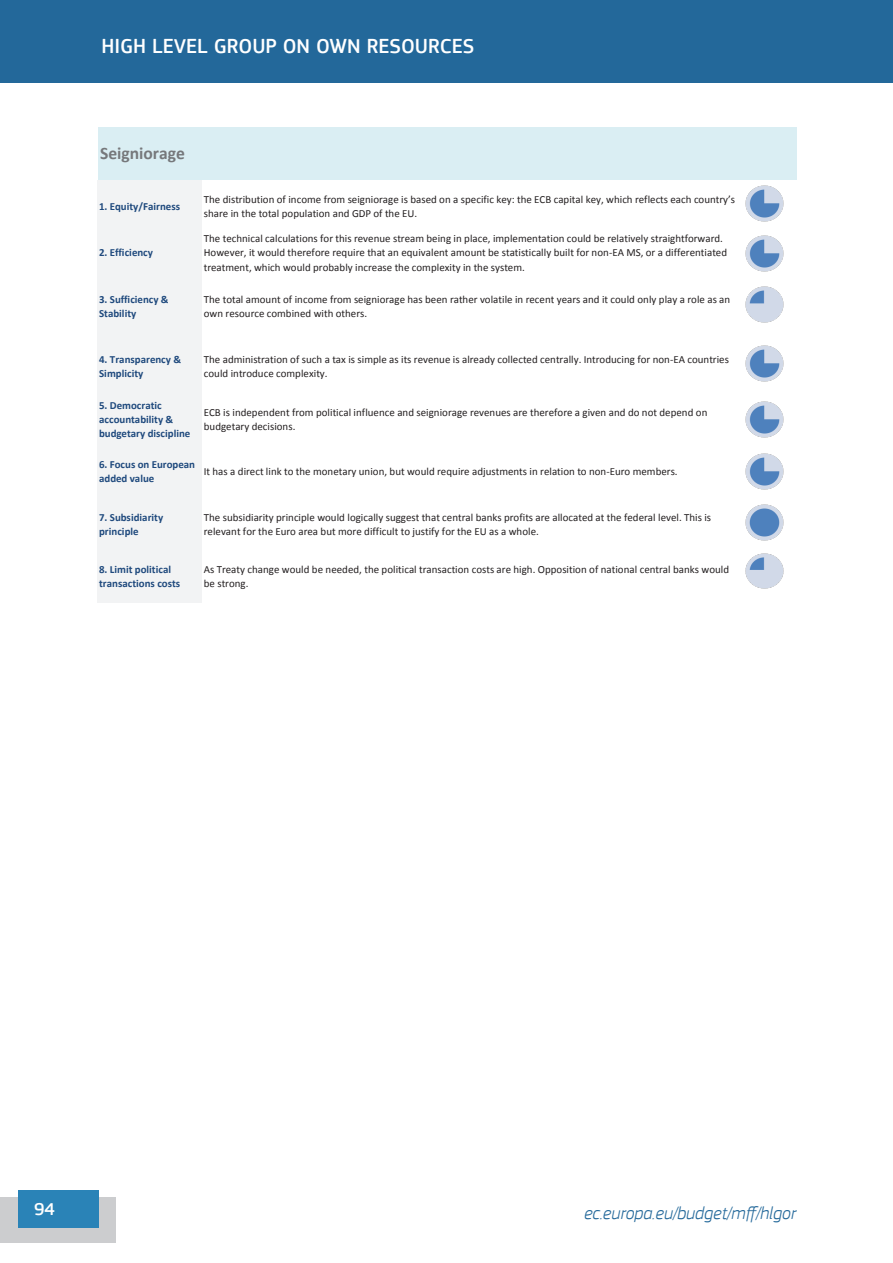
<style>
.page{position:relative;width:893px;height:1263px;background:#fff}
.page>*{position:absolute;margin:0;border:0;box-sizing:border-box;transform-origin:0 0}
.t1{font:500 21px "EC Square Sans Pro";color:#fff}
.t2{font:italic 300 18px "EC Square Sans Pro";color:#23689a}
.t3{font:500 18px "EC Square Sans Pro";color:#fff}
.t4{font:700 17.55px "Calibri";color:#76787b}
.t5{font:10.95px/14.2px "Calibri";letter-spacing:.005em;color:#231f20}
.t6{font:700 10.95px/14.2px "Calibri";color:#1f497d}
</style>
<div class="page">
<div style="left:0;top:1197px;width:116px;height:46px;background:#cccdcf"></div>
<div style="left:18px;top:1191px;width:81px;height:37px;background:#2a83b7"></div>
<div style="left:0;top:0;width:893px;height:83px;background:#23689a"></div>
<div style="left:98px;top:128px;width:698px;height:52px;background:#daeef3"></div>
<div style="left:98px;top:180px;width:104px;height:423px;background:#f2f3f4"></div>
<img style="left:746px;top:186px;width:37px;height:36px">
<img style="left:746px;top:235px;width:37px;height:36px">
<img style="left:746px;top:345px;width:37px;height:36px">
<img style="left:746px;top:401px;width:37px;height:36px">
<img style="left:746px;top:454px;width:37px;height:35px">
<img style="left:746px;top:553px;width:37px;height:36px">
<img style="left:746px;top:287px;width:37px;height:36px">
<img style="left:746px;top:505px;width:37px;height:36px">
<h1 class="t1" style="left:101px;top:34px;width:374px">HIGH LEVEL GROUP ON OWN RESOURCES</h1>
<h3 class="t4" style="left:100px;top:142px;width:87px">Seigniorage</h3>
<p class="t6" style="left:99px;top:199px;width:82px">1. Equity/Fairness</p>
<p class="t5" style="left:204px;top:192px;width:533px">The distribution of income from seigniorage is based on a specific key: the ECB capital key, which reflects each country’s share in the total population and GDP of the EU.</p>
<p class="t6" style="left:99px;top:246px;width:55px">2. Efficiency</p>
<p class="t5" style="left:204px;top:231px;width:525px">The technical calculations for this revenue stream being in place, implementation could be relatively straightforward.<br>However, it would therefore require that an equivalent amount be statistically built for non-EA MS, or a differentiated treatment, which would probably increase the complexity in the system.</p>
<p class="t6" style="left:99px;top:292px;width:71px">3. Sufficiency &amp;<br>Stability</p>
<p class="t5" style="left:204px;top:292px;width:528px">The total amount of income from seigniorage has been rather volatile in recent years and it could only play a role as an own resource combined with others.</p>
<p class="t6" style="left:99px;top:352px;width:83px">4. Transparency &amp;<br>Simplicity</p>
<p class="t5" style="left:204px;top:352px;width:527px">The administration of such a tax is simple as its revenue is already collected centrally. Introducing for non-EA countries could introduce complexity.</p>
<p class="t6" style="left:99px;top:398px;width:93px">5. Democratic accountability &amp; budgetary discipline</p>
<p class="t5" style="left:204px;top:405px;width:505px">ECB is independent from political influence and seigniorage revenues are therefore a given and do not depend on budgetary decisions.</p>
<p class="t6" style="left:99px;top:457px;width:97px">6. Focus on European added value</p>
<p class="t5" style="left:204px;top:465px;width:475px">It has a direct link to the monetary union, but would require adjustments in relation to non-Euro members.</p>
<p class="t6" style="left:99px;top:510px;width:66px">7. Subsidiarity principle</p>
<p class="t5" style="left:204px;top:510px;width:509px">The subsidiarity principle would logically suggest that central banks profits are allocated at the federal level. This is relevant for the Euro area but more difficult to justify for the EU as a whole.</p>
<p class="t6" style="left:99px;top:562px;width:83px">8. Limit political transactions costs</p>
<p class="t5" style="left:204px;top:562px;width:527px">As Treaty change would be needed, the political transaction costs are high. Opposition of national central banks would be strong.</p>
<h2 class="t3" style="left:34px;top:1198px;width:22px">94</h2>
<h2 class="t2" style="left:584px;top:1202px;width:214px">ec.europa.eu/budget/mff/hlgor</h2>
</div>
